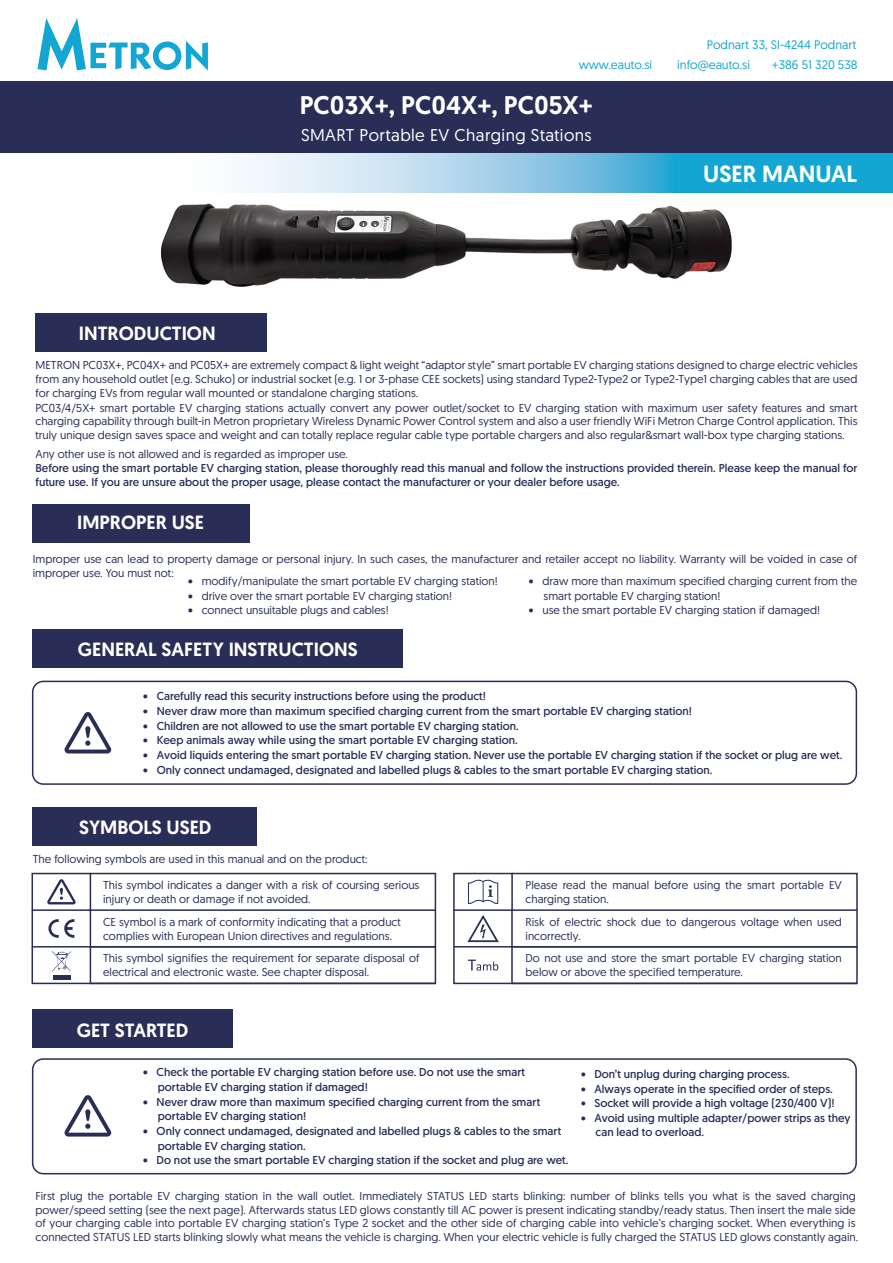
<style>
.page{position:relative;width:893px;height:1263px;background:#fff}
.page>*{position:absolute;margin:0;border:0;box-sizing:border-box;transform-origin:0 0}
.t1{font:500 25.5px "Geomanist";color:#fff}
.t2{font:500 23.4px "Geomanist";color:#fff}
.t3{font:500 19.2px "Geomanist";color:#fff}
.t4{font:16.95px "Geomanist";letter-spacing:.025em;color:#fff}
.t5{font:12.3px "Geomanist";color:#14a6d3}
.t6{font:11.55px/13.8px "Geomanist";color:#292e57}
.t7{font:11.55px/14.7px "Geomanist";color:#292e57}
.s1{font-style:inherit}
</style>
<div class="page">
<img style="left:160px;top:192px;width:578px;height:95px">
<svg style="left:37px;top:18px;width:171px;height:53px"></svg>
<svg style="left:0;top:152px;width:893px;height:40px"></svg>
<div style="left:0;top:81px;width:893px;height:71px;background:#292e57"></div>
<div style="left:35px;top:313px;width:232px;height:39px;background:#292e57"></div>
<div style="left:33px;top:629px;width:370px;height:39px;background:#292e57"></div>
<svg style="left:65px;top:712px;width:46px;height:41px"></svg>
<div style="left:32px;top:681px;width:825px;height:104px;border:2px solid #292e57;border-radius:11px"></div>
<div style="left:32px;top:807px;width:225px;height:38px;background:#292e57"></div>
<svg style="left:31px;top:872px;width:406px;height:113px"></svg>
<svg style="left:453px;top:872px;width:405px;height:113px"></svg>
<div style="left:32px;top:504px;width:217px;height:39px;background:#292e57"></div>
<div style="left:32px;top:1009px;width:201px;height:38px;background:#292e57"></div>
<svg style="left:65px;top:1095px;width:46px;height:41px"></svg>
<div style="left:32px;top:1058px;width:825px;height:116px;border:2px solid #292e57;border-radius:11px"></div>
<p class="t5" style="left:707px;top:37px;width:151px">Podnart 33, SI-4244 Podnart</p>
<p class="t5" style="left:579px;top:57px;width:75px">www.eauto.si</p>
<p class="t5" style="left:677px;top:57px;width:74px">info@eauto.si</p>
<p class="t5" style="left:772px;top:57px;width:87px">+386 51 320 538</p>
<h1 class="t1" style="left:300px;top:88px;width:295px">PC03X+, PC04X+, PC05X+</h1>
<h3 class="t4" style="left:301px;top:124px;width:292px">SMART Portable EV Charging Stations</h3>
<h2 class="t2" style="left:703px;top:158px;width:155px">USER MANUAL</h2>
<h3 class="t3" style="left:79px;top:320px;width:138px">INTRODUCTION</h3>
<p class="t6" style="left:35px;top:358px;width:824px">METRON PC03X+, PC04X+ and PC05X+ are extremely compact &amp; light weight “adaptor style” smart portable EV charging stations designed to charge electric vehicles from any household outlet (e.g. Schuko) or industrial socket (e.g. 1 or 3-phase CEE sockets) using standard Type2-Type2 or Type2-Type1 charging cables that are used for charging EVs from regular wall mounted or standalone charging stations.<br>PC03/4/5X+ smart portable EV charging stations actually convert any power outlet/socket to EV charging station with maximum user safety features and smart charging capability through built-in Metron proprietary Wireless Dynamic Power Control system and also a user friendly WiFi Metron Charge Control application. This truly unique design saves space and weight and can totally replace regular cable type portable chargers and also regular&amp;smart wall-box type charging stations.</p>
<p class="t6" style="left:35px;top:447px;width:314px">Any other use is not allowed and is regarded as improper use.</p>
<p class="t7" style="left:35px;top:461px;width:823px;line-height:13.8px">Before using the smart portable EV charging station, please thoroughly read this manual and follow the instructions provided therein. Please keep the manual for future use. If you are unsure about the proper usage, please contact the manufacturer or your dealer before usage.</p>
<h3 class="t3" style="left:77px;top:510px;width:128px">IMPROPER USE</h3>
<p class="t6" style="left:33px;top:552px;width:826px">Improper use can lead to property damage or personal injury. In such cases, the manufacturer and retailer accept no liability. Warranty will be voided in case of improper use. You must not:</p>
<p class="t6" style="left:188px;top:574px;width:311px">• modify/manipulate the smart portable EV charging station!</p>
<p class="t6" style="left:188px;top:588px;width:266px">• drive over the smart portable EV charging station!</p>
<p class="t6" style="left:188px;top:603px;width:202px">• connect unsuitable plugs and cables!</p>
<p class="t6" style="left:544px;top:573px;width:315px;line-height:14.7px;text-indent:-15px">• draw more than maximum specified charging current from the smart portable EV charging station!</p>
<p class="t6" style="left:529px;top:603px;width:293px">• use the smart portable EV charging station if damaged!</p>
<h3 class="t3" style="left:78px;top:637px;width:281px">GENERAL SAFETY INSTRUCTIONS</h3>
<p class="t7" style="left:143px;top:689px;width:344px"><span class="s1">•</span> Carefully read this security instructions before using the product!</p>
<p class="t7" style="left:143px;top:703px;width:550px"><span class="s1">•</span> Never draw more than maximum specified charging current from the smart portable EV charging station!</p>
<p class="t7" style="left:143px;top:718px;width:377px"><span class="s1">•</span> Children are not allowed to use the smart portable EV charging station.</p>
<p class="t7" style="left:143px;top:733px;width:376px"><span class="s1">•</span> Keep animals away while using the smart portable EV charging station.</p>
<p class="t7" style="left:143px;top:747px;width:701px"><span class="s1">•</span> Avoid liquids entering the smart portable EV charging station. Never use the portable EV charging station if the socket or plug are wet.</p>
<p class="t7" style="left:143px;top:762px;width:571px"><span class="s1">•</span> Only connect undamaged, designated and labelled plugs &amp; cables to the smart portable EV charging station.</p>
<h3 class="t3" style="left:79px;top:814px;width:134px">SYMBOLS USED</h3>
<p class="t6" style="left:33px;top:852px;width:336px">The following symbols are used in this manual and on the product:</p>
<p class="t6" style="left:103px;top:878px;width:318px">This symbol indicates a danger with a risk of coursing serious injury or death or damage if not avoided.</p>
<p class="t6" style="left:103px;top:914px;width:299px">CE symbol is a mark of conformity indicating that a product complies with European Union directives and regulations.</p>
<p class="t6" style="left:103px;top:951px;width:318px">This symbol signifies the requirement for separate disposal of electrical and electronic waste. See chapter disposal.</p>
<p class="t6" style="left:525px;top:878px;width:318px">Please read the manual before using the smart portable EV charging station.</p>
<p class="t6" style="left:525px;top:914px;width:318px">Risk of electric shock due to dangerous voltage when used incorrectly.</p>
<p class="t6" style="left:525px;top:951px;width:318px">Do not use and store the smart portable EV charging station below or above the specified temperature.</p>
<h3 class="t3" style="left:77px;top:1017px;width:113px">GET STARTED</h3>
<p class="t7" style="left:158px;top:1065px;width:369px;text-indent:-15px">• Check the portable EV charging station before use. Do not use the smart portable EV charging station if damaged!</p>
<p class="t7" style="left:158px;top:1094px;width:384px;text-indent:-15px">• Never draw more than maximum specified charging current from the smart portable EV charging station!</p>
<p class="t7" style="left:158px;top:1123px;width:405px;text-indent:-15px">• Only connect undamaged, designated and labelled plugs &amp; cables to the smart portable EV charging station.</p>
<p class="t7" style="left:143px;top:1153px;width:427px">• Do not use the smart portable EV charging station if the socket and plug are wet.</p>
<p class="t7" style="left:581px;top:1066px;width:210px">• Don’t unplug during charging process.</p>
<p class="t7" style="left:581px;top:1081px;width:253px">• Always operate in the specified order of steps.</p>
<p class="t7" style="left:581px;top:1095px;width:255px">• Socket will provide a high voltage (230/400 V)!</p>
<p class="t7" style="left:596px;top:1110px;width:256px;text-indent:-15px">• Avoid using multiple adapter/power strips as they can lead to overload.</p>
<p class="t6" style="left:35px;top:1188px;width:824px">First plug the portable EV charging station in the wall outlet. Immediately STATUS LED starts blinking: number of blinks tells you what is the saved charging power/speed setting (see the next page). Afterwards status LED glows constantly till AC power is present indicating standby/ready status. Then insert the male side of your charging cable into portable EV charging station’s Type 2 socket and the other side of charging cable into vehicle’s charging socket. When everything is connected STATUS LED starts blinking slowly what means the vehicle is charging. When your electric vehicle is fully charged the STATUS LED glows constantly again.</p>
</div>
